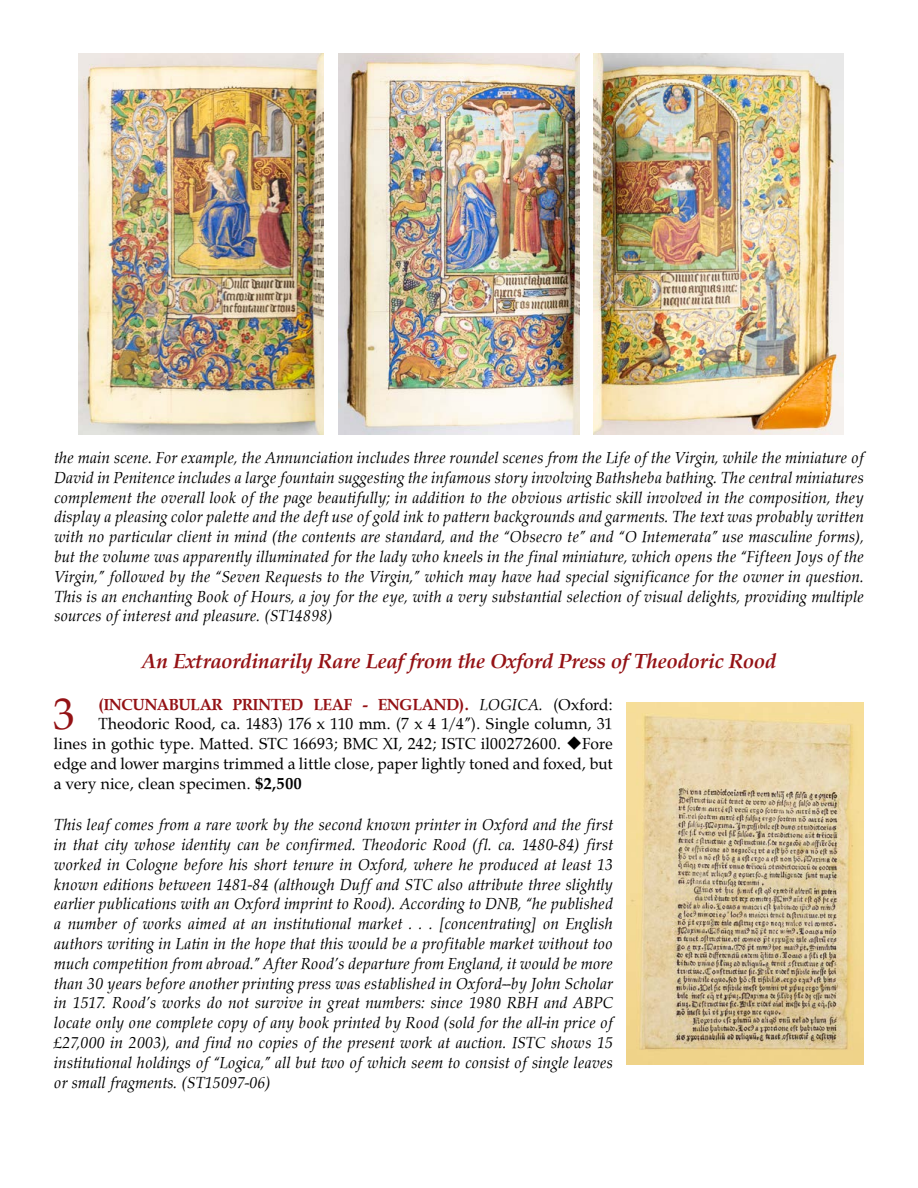
<style>
.page{position:relative;width:918px;height:1188px;background:#fff}
.page>*{position:absolute;margin:0;border:0;box-sizing:border-box;transform-origin:0 0}
.t1{font:45.75px "URW Palladio";color:#941215}
.t2{font:italic 700 21px "URW Palladio";color:#941215}
.t3{font:italic 16.5px/19.8px "URW Palladio";color:#000;text-align:justify}
.t4{font:16.5px "URW Palladio";color:#000}
.t5{font:700 16.5px "URW Palladio";color:#941215}
.s1{font-weight:400;font-style:italic;color:#000}
.s2{font-weight:400;color:#000}
.s3{font-weight:700}
</style>
<div class="page">
<img style="left:594px;top:54px;width:249px;height:380px">
<img style="left:79px;top:54px;width:245px;height:380px">
<img style="left:339px;top:54px;width:240px;height:380px">
<img style="left:627px;top:703px;width:237px;height:362px">
<p class="t3" style="left:54px;top:448px;width:812px">the main scene. For example, the Annunciation includes three roundel scenes from the Life of the Virgin, while the miniature of David in Penitence includes a large fountain suggesting the infamous story involving Bathsheba bathing. The central miniatures complement the overall look of the page beautifully; in addition to the obvious artistic skill involved in the composition, they display a pleasing color palette and the deft use of gold ink to pattern backgrounds and garments. The text was probably written with no particular client in mind (the contents are standard, and the “Obsecro te” and “O Intemerata” use masculine forms), but the volume was apparently illuminated for the lady who kneels in the final miniature, which opens the “Fifteen Joys of the Virgin,” followed by the “Seven Requests to the Virgin,” which may have had special significance for the owner in question.<br>This is an enchanting Book of Hours, a joy for the eye, with a very substantial selection of visual delights, providing multiple sources of interest and pleasure. (ST14898)</p>
<p class="t2" style="left:142px;top:649px;width:636px">An Extraordinarily Rare Leaf from the Oxford Press of Theodoric Rood</p>
<h1 class="t1" style="left:52px;top:686px;width:25px">3</h1>
<p class="t5" style="left:99px;top:694px;width:516px">(INCUNABULAR PRINTED LEAF - ENGLAND). <span class="s1">LOGICA.</span> <span class="s2">(Oxford:</span></p>
<p class="t4" style="left:99px;top:714px;width:516px">Theodoric Rood, ca. 1483) 176 x 110 mm. (7 x 4 1/4”). Single column, 31</p>
<p class="t4" style="left:54px;top:734px;width:561px">lines in gothic type. Matted. STC 16693; BMC XI, 242; ISTC il00272600. ◆Fore</p>
<p class="t4" style="left:54px;top:753px;width:561px">edge and lower margins trimmed a little close, paper lightly toned and foxed, but</p>
<p class="t4" style="left:54px;top:773px;width:250px">a very nice, clean specimen. <span class="s3">$2,500</span></p>
<p class="t3" style="left:54px;top:815px;width:561px">This leaf comes from a rare work by the second known printer in Oxford and the first in that city whose identity can be confirmed. Theodoric Rood (fl. ca. 1480-84) first worked in Cologne before his short tenure in Oxford, where he produced at least 13 known editions between 1481-84 (although Duff and STC also attribute three slightly earlier publications with an Oxford imprint to Rood). According to DNB, “he published a number of works aimed at an institutional market . . . [concentrating] on English authors writing in Latin in the hope that this would be a profitable market without too much competition from abroad.” After Rood’s departure from England, it would be more than 30 years before another printing press was established in Oxford--by John Scholar in 1517. Rood’s works do not survive in great numbers: since 1980 RBH and ABPC locate only one complete copy of any book printed by Rood (sold for the all-in price of £27,000 in 2003), and find no copies of the present work at auction. ISTC shows 15 institutional holdings of “Logica,” all but two of which seem to consist of single leaves or small fragments. (ST15097-06)</p>
</div>
